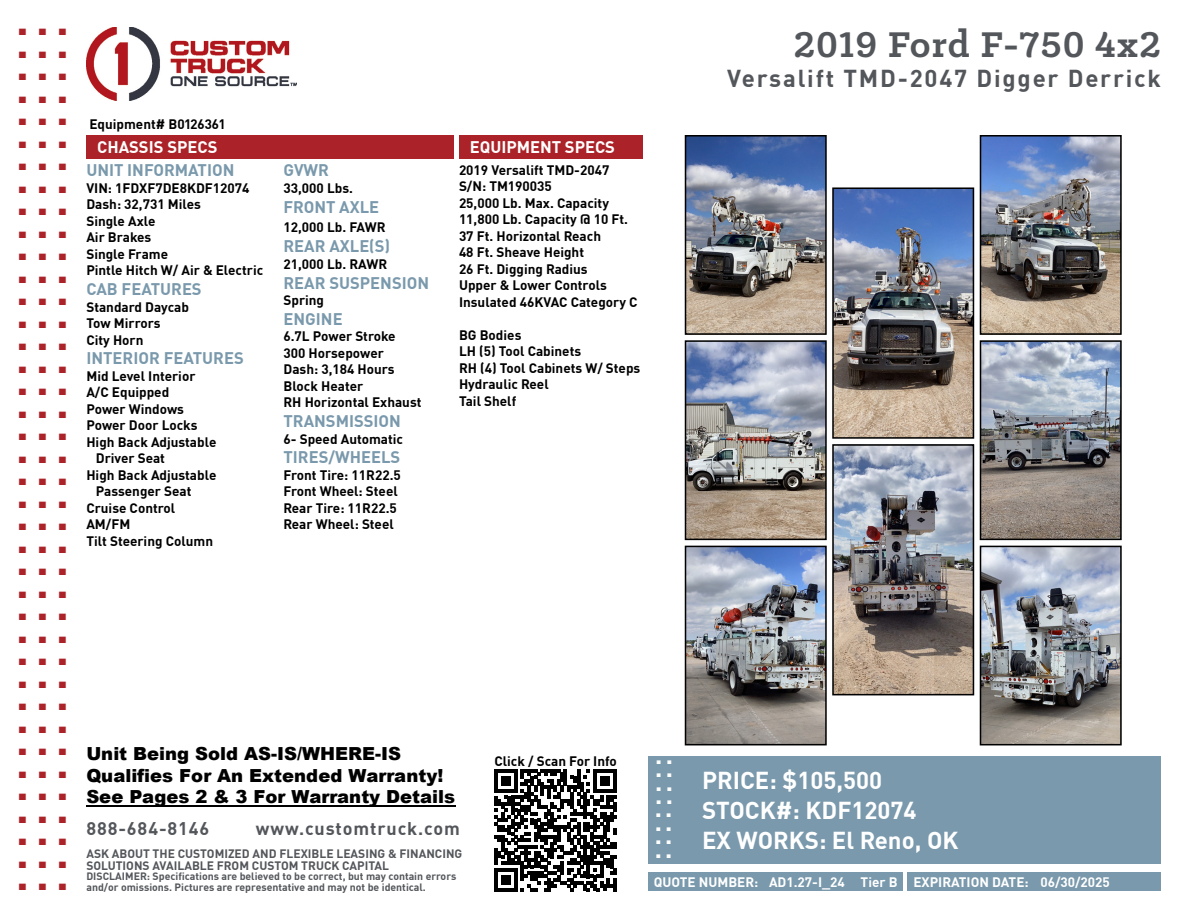
<style>
.page{position:relative;width:1188px;height:918px;background:#fff}
.page>*{position:absolute;margin:0;border:0;box-sizing:border-box;transform-origin:0 0}
.t1{font:700 45px "DIN Pro";color:#ab2328}
.t2{font:700 40.5px "Klinic Slab";letter-spacing:.025em;color:#53565a}
.t3{font:700 25.5px "DIN Pro";color:#fff}
.t4{font:700 24px/30px "DIN Pro";color:#fff}
.t5{font:700 24px "DIN Pro";letter-spacing:.075em;color:#53565a}
.t6{font:900 18px/21.3px "Arial";color:#000}
.t7{font:700 18px "DIN Pro";letter-spacing:.05em;color:#53565a}
.t8{font:700 16.5px "DIN Pro";color:#7a99ac}
.t9{font:700 16.5px "DIN Pro";color:#fff}
.t10{font:700 13.5px/16.5px "DIN Pro";color:#000}
.t11{font:700 13.5px "DIN Pro";color:#fff}
.t12{font:700 12px/12px "DIN Pro";color:#53565a}
.t13{font:700 10.5px/10.5px "DIN Pro";color:#53565a}
</style>
<div class="page">
<img style="left:86px;top:27px;width:211px;height:74px">
<div style="left:648px;top:756px;width:513px;height:108px;background:#7a99ac"></div>
<div style="left:908px;top:872px;width:253px;height:19px;background:#7a99ac"></div>
<div style="left:648px;top:872px;width:254px;height:19px;background:#7a99ac"></div>
<div style="left:86px;top:135px;width:368px;height:23px;background:#ab2328"></div>
<div style="left:459px;top:135px;width:184px;height:23px;background:#ab2328"></div>
<hr style="left:86px;top:806px;width:369px;height:1px;background:#000">
<svg style="left:494px;top:769px;width:122px;height:122px"></svg>
<img style="left:688px;top:138px;width:136px;height:194px">
<div style="left:685px;top:135px;width:142px;height:200px;border:2px solid #000"></div>
<img style="left:983px;top:138px;width:136px;height:194px">
<div style="left:980px;top:135px;width:142px;height:200px;border:2px solid #000"></div>
<img style="left:688px;top:343px;width:136px;height:194px">
<div style="left:685px;top:340px;width:142px;height:200px;border:2px solid #000"></div>
<img style="left:983px;top:343px;width:136px;height:194px">
<div style="left:980px;top:340px;width:142px;height:200px;border:2px solid #000"></div>
<img style="left:688px;top:549px;width:136px;height:193px">
<div style="left:685px;top:546px;width:142px;height:199px;border:2px solid #000"></div>
<img style="left:983px;top:549px;width:136px;height:193px">
<div style="left:980px;top:546px;width:142px;height:199px;border:2px solid #000"></div>
<img style="left:835px;top:190px;width:136px;height:246px">
<div style="left:832px;top:187px;width:142px;height:252px;border:2px solid #000"></div>
<img style="left:835px;top:447px;width:136px;height:245px">
<div style="left:832px;top:444px;width:142px;height:251px;border:2px solid #000"></div>
<h1 class="t1" style="left:16px;top:-16px;width:54px">...</h1>
<h1 class="t1" style="left:16px;top:6px;width:54px">...</h1>
<h1 class="t1" style="left:16px;top:29px;width:54px">...</h1>
<h1 class="t1" style="left:16px;top:51px;width:54px">...</h1>
<h1 class="t1" style="left:16px;top:74px;width:54px">...</h1>
<h1 class="t1" style="left:16px;top:96px;width:54px">...</h1>
<h1 class="t1" style="left:16px;top:119px;width:54px">...</h1>
<h1 class="t1" style="left:16px;top:141px;width:54px">...</h1>
<h1 class="t1" style="left:16px;top:164px;width:54px">...</h1>
<h1 class="t1" style="left:16px;top:186px;width:54px">...</h1>
<h1 class="t1" style="left:16px;top:209px;width:54px">...</h1>
<h1 class="t1" style="left:16px;top:231px;width:54px">...</h1>
<h1 class="t1" style="left:16px;top:254px;width:54px">...</h1>
<h1 class="t1" style="left:16px;top:276px;width:54px">...</h1>
<h1 class="t1" style="left:16px;top:299px;width:54px">...</h1>
<h1 class="t1" style="left:16px;top:321px;width:54px">...</h1>
<h1 class="t1" style="left:16px;top:344px;width:54px">...</h1>
<h1 class="t1" style="left:16px;top:366px;width:54px">...</h1>
<h1 class="t1" style="left:16px;top:389px;width:54px">...</h1>
<h1 class="t1" style="left:16px;top:411px;width:54px">...</h1>
<h1 class="t1" style="left:16px;top:434px;width:54px">...</h1>
<h1 class="t1" style="left:16px;top:456px;width:54px">...</h1>
<h1 class="t1" style="left:16px;top:479px;width:54px">...</h1>
<h1 class="t1" style="left:16px;top:501px;width:54px">...</h1>
<h1 class="t1" style="left:16px;top:524px;width:54px">...</h1>
<h1 class="t1" style="left:16px;top:546px;width:54px">...</h1>
<h1 class="t1" style="left:16px;top:569px;width:54px">...</h1>
<h1 class="t1" style="left:16px;top:591px;width:54px">...</h1>
<h1 class="t1" style="left:16px;top:614px;width:54px">...</h1>
<h1 class="t1" style="left:16px;top:636px;width:54px">...</h1>
<h1 class="t1" style="left:16px;top:659px;width:54px">...</h1>
<h1 class="t1" style="left:16px;top:681px;width:54px">...</h1>
<h1 class="t1" style="left:16px;top:704px;width:54px">...</h1>
<h1 class="t1" style="left:16px;top:726px;width:54px">...</h1>
<h1 class="t1" style="left:16px;top:749px;width:54px">...</h1>
<h1 class="t1" style="left:16px;top:771px;width:54px">...</h1>
<h1 class="t1" style="left:16px;top:794px;width:54px">...</h1>
<h1 class="t1" style="left:16px;top:816px;width:54px">...</h1>
<h1 class="t1" style="left:16px;top:839px;width:54px">...</h1>
<p class="t10" style="left:89px;top:115px;width:137px">Equipment# B0126361</p>
<p class="t9" style="left:97px;top:134px;width:122px">CHASSIS SPECS</p>
<p class="t9" style="left:470px;top:134px;width:147px">EQUIPMENT SPECS</p>
<p class="t8" style="left:284px;top:157px;width:47px">GVWR</p>
<p class="t10" style="left:284px;top:179px;width:71px">33,000 Lbs.</p>
<p class="t8" style="left:284px;top:194px;width:97px">FRONT AXLE</p>
<p class="t10" style="left:284px;top:218px;width:104px">12,000 Lb. FAWR</p>
<p class="t8" style="left:283px;top:233px;width:108px">REAR AXLE(S)</p>
<p class="t10" style="left:284px;top:255px;width:105px">21,000 Lb. RAWR</p>
<p class="t8" style="left:284px;top:270px;width:147px">REAR SUSPENSION</p>
<p class="t10" style="left:284px;top:291px;width:42px">Spring</p>
<p class="t8" style="left:284px;top:306px;width:61px">ENGINE</p>
<p class="t10" style="left:284px;top:327px;width:139px">6.7L Power Stroke<br>300 Horsepower<br>Dash: 3,184 Hours<br>Block Heater<br>RH Horizontal Exhaust</p>
<p class="t8" style="left:284px;top:408px;width:119px">TRANSMISSION</p>
<p class="t10" style="left:284px;top:430px;width:121px">6- Speed Automatic</p>
<p class="t8" style="left:284px;top:445px;width:118px">TIRES/WHEELS</p>
<p class="t10" style="left:284px;top:466px;width:119px">Front Tire: 11R22.5<br>Front Wheel: Steel<br>Rear Tire: 11R22.5<br>Rear Wheel: Steel</p>
<p class="t8" style="left:86px;top:157px;width:150px">UNIT INFORMATION</p>
<p class="t10" style="left:86px;top:179px;width:178px">VIN: 1FDXF7DE8KDF12074<br>Dash: 32,731 Miles<br>Single Axle<br>Air Brakes<br>Single Frame<br>Pintle Hitch W/ Air &amp; Electric</p>
<p class="t8" style="left:86px;top:276px;width:117px">CAB FEATURES</p>
<p class="t10" style="left:86px;top:298px;width:104px">Standard Daycab<br>Tow Mirrors<br>City Horn</p>
<p class="t8" style="left:86px;top:346px;width:159px">INTERIOR FEATURES</p>
<p class="t10" style="left:86px;top:367px;width:111px">Mid Level Interior</p>
<p class="t10" style="left:86px;top:383px;width:84px">A/C Equipped</p>
<p class="t10" style="left:86px;top:400px;width:99px">Power Windows</p>
<p class="t10" style="left:86px;top:416px;width:113px">Power Door Locks</p>
<p class="t10" style="left:86px;top:433px;width:132px">High Back Adjustable</p>
<p class="t10" style="left:96px;top:449px;width:71px">Driver Seat</p>
<p class="t10" style="left:86px;top:466px;width:132px">High Back Adjustable</p>
<p class="t10" style="left:96px;top:482px;width:97px">Passenger Seat</p>
<p class="t10" style="left:86px;top:499px;width:90px">Cruise Control</p>
<p class="t10" style="left:86px;top:515px;width:45px">AM/FM</p>
<p class="t10" style="left:86px;top:532px;width:128px">Tilt Steering Column</p>
<p class="t10" style="left:459px;top:161px;width:180px">2019 Versalift TMD-2047<br>S/N: TM190035<br>25,000 Lb. Max. Capacity<br>11,800 Lb. Capacity @ 10 Ft.<br>37 Ft. Horizontal Reach<br>48 Ft. Sheave Height<br>26 Ft. Digging Radius<br>Upper &amp; Lower Controls<br>Insulated 46KVAC Category C</p>
<p class="t10" style="left:459px;top:326px;width:183px">BG Bodies<br>LH (5) Tool Cabinets<br>RH (4) Tool Cabinets W/ Steps<br>Hydraulic Reel<br>Tail Shelf</p>
<h2 class="t2" style="left:794px;top:18px;width:369px">2019 Ford F-750 4x2</h2>
<h3 class="t5" style="left:727px;top:60px;width:435px">Versalift TMD-2047 Digger Derrick</h3>
<h3 class="t6" style="left:86px;top:743px;width:370px">Unit Being Sold AS-IS/WHERE-IS<br>Qualifies For An Extended Warranty!<br>See Pages 2 &amp; 3 For Warranty Details</h3>
<h3 class="t7" style="left:86px;top:815px;width:124px">888-684-8146</h3>
<h3 class="t7" style="left:256px;top:815px;width:206px">www.customtruck.com</h3>
<p class="t12" style="left:86px;top:847px;width:378px">ASK ABOUT THE CUSTOMIZED AND FLEXIBLE LEASING &amp; FINANCING<br>SOLUTIONS AVAILABLE FROM CUSTOM TRUCK CAPITAL</p>
<p class="t13" style="left:86px;top:871px;width:371px">DISCLAIMER: Specifications are believed to be correct, but may contain errors and/or omissions. Pictures are representative and may not be identical.</p>
<p class="t10" style="left:495px;top:752px;width:124px">Click / Scan For Info</p>
<h3 class="t3" style="left:655px;top:734px;width:20px">..</h3>
<h3 class="t3" style="left:655px;top:748px;width:20px">..</h3>
<h3 class="t3" style="left:655px;top:761px;width:20px">..</h3>
<h3 class="t3" style="left:655px;top:775px;width:20px">..</h3>
<h3 class="t4" style="left:702px;top:764px;width:258px">PRICE: $105,500<br>STOCK#: KDF12074<br>EX WORKS: El Reno, OK</h3>
<p class="t11" style="left:654px;top:871px;width:458px">QUOTE NUMBER: AD1.27-I_24 Tier B EXPIRATION DATE: 06/30/2025</p>
<h3 class="t3" style="left:655px;top:788px;width:19px">..</h3>
<h3 class="t3" style="left:655px;top:801px;width:19px">..</h3>
<h3 class="t3" style="left:655px;top:815px;width:19px">..</h3>
<h3 class="t3" style="left:655px;top:828px;width:19px">..</h3>
</div>
